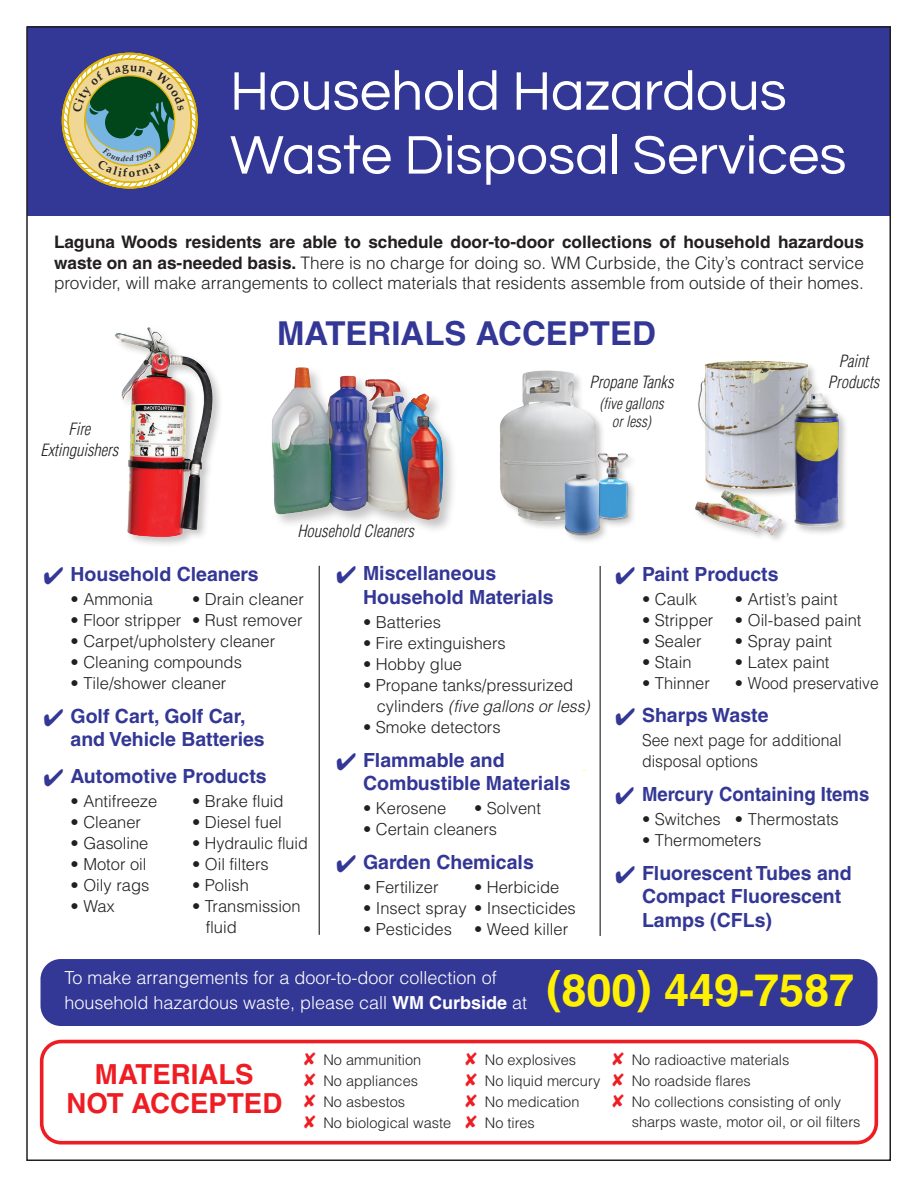
<style>
.page{position:relative;width:918px;height:1188px;background:#fff}
.page>*{position:absolute;margin:0;border:0;box-sizing:border-box;transform-origin:0 0}
.t1{font:56.4px/63.9px "Questrial";color:#fff}
.t2{font:700 45px "Helvetica LT Pro";color:#fff101}
.t3{font:700 33px "Helvetica LT Pro";color:#333795}
.t4{font:700 27.6px/29.1px "Helvetica LT Pro";color:#ee1d23;text-align:center}
.t5{font:700 19.5px/23.4px "Helvetica LT Pro";color:#333795}
.t6{font:700 19.5px "Helvetica LT Pro";color:#333795;scale:.95 1}
.t7{font:300 18px/25.5px "Helvetica LT Pro";color:#fff}
.t8{font:300 17.25px/20.7px "Helvetica LT Pro";color:#231f20;text-align:justify}
.t9{font:300 16.5px/21px "Helvetica LT Pro";color:#231f20}
.t10{font:italic 300 condensed 16.5px/21px "Helvetica LT Pro";color:#231f20;text-align:center}
.t11{font:300 16.5px/21px "Helvetica LT Pro";color:#231f20;scale:.96 1}
.t12{font:italic 300 condensed 15px/18px "Helvetica LT Pro";color:#231f20;text-align:center}
.t13{font:300 14.55px/21.1px "Helvetica LT Pro";color:#231f20}
.s1{font-weight:700}
.s2{font-style:italic}
.s3{color:#ee1d23}
</style>
<div class="page">
<div style="left:40px;top:1040px;width:838px;height:105px;border:4px solid #ee1d23;border-radius:20px"></div>
<div style="left:40px;top:959px;width:838px;height:67px;background:#333795;border-radius:20px"></div>
<hr style="left:319px;top:566px;width:1px;height:369px;background:#231f20">
<hr style="left:600px;top:566px;width:1px;height:370px;background:#231f20">
<img style="left:115px;top:327px;width:105px;height:217px">
<img style="left:272px;top:367px;width:181px;height:163px">
<img style="left:499px;top:370px;width:135px;height:172px">
<img style="left:695px;top:361px;width:150px;height:179px">
<div style="left:27px;top:26px;width:864px;height:190px;background:#333795"></div>
<svg style="left:62px;top:53px;width:136px;height:136px"></svg>
<h1 class="t1" style="left:230px;top:61px;width:618px">Household Hazardous<br>Waste Disposal Services</h1>
<p class="t8" style="left:54px;top:231px;width:812px"><span class="s1">Laguna Woods residents are able to schedule door-to-door collections of household hazardous waste on an as-needed basis.</span> There is no charge for doing so. WM Curbside, the City’s contract service provider, will make arrangements to collect materials that residents assemble from outside of their homes.</p>
<p class="t10" style="left:40px;top:418px;width:79px">Fire<br>Extinguishers</p>
<h3 class="t3" style="left:277px;top:313px;width:380px">MATERIALS ACCEPTED</h3>
<p class="t10" style="left:297px;top:520px;width:118px">Household Cleaners</p>
<p class="t10" style="left:589px;top:372px;width:85px">Propane Tanks</p>
<p class="t12" style="left:599px;top:395px;width:66px">(five gallons or less)</p>
<p class="t10" style="left:828px;top:351px;width:53px">Paint<br>Products</p>
<p class="t5" style="left:44px;top:562px;width:217px">✔ Household Cleaners</p>
<p class="t9" style="left:70px;top:588px;width:84px">• Ammonia</p>
<p class="t9" style="left:192px;top:588px;width:113px">• Drain cleaner</p>
<p class="t9" style="left:70px;top:609px;width:234px">• Floor stripper • Rust remover</p>
<p class="t9" style="left:70px;top:630px;width:206px">• Carpet/upholstery cleaner</p>
<p class="t9" style="left:70px;top:651px;width:173px">• Cleaning compounds</p>
<p class="t9" style="left:70px;top:673px;width:157px">• Tile/shower cleaner</p>
<p class="t5" style="left:70px;top:704px;width:196px;text-indent:-27px">✔ Golf Cart, Golf Car, and Vehicle Batteries</p>
<p class="t5" style="left:44px;top:764px;width:225px">✔ Automotive Products</p>
<p class="t9" style="left:71px;top:790px;width:88px">• Antifreeze</p>
<p class="t9" style="left:192px;top:790px;width:93px">• Brake fluid</p>
<p class="t9" style="left:71px;top:811px;width:72px">• Cleaner</p>
<p class="t9" style="left:192px;top:811px;width:91px">• Diesel fuel</p>
<p class="t9" style="left:71px;top:832px;width:79px">• Gasoline</p>
<p class="t9" style="left:192px;top:832px;width:117px">• Hydraulic fluid</p>
<p class="t9" style="left:71px;top:853px;width:78px">• Motor oil</p>
<p class="t9" style="left:192px;top:853px;width:78px">• Oil filters</p>
<p class="t9" style="left:71px;top:874px;width:80px">• Oily rags</p>
<p class="t9" style="left:192px;top:874px;width:58px">• Polish</p>
<p class="t9" style="left:71px;top:895px;width:46px">• Wax</p>
<p class="t9" style="left:206px;top:895px;width:96px;text-indent:-14px">• Transmission fluid</p>
<p class="t5" style="left:363px;top:562px;width:192px;text-indent:-27px">✔ Miscellaneous<br>Household Materials</p>
<p class="t9" style="left:363px;top:611px;width:79px">• Batteries</p>
<p class="t9" style="left:363px;top:632px;width:144px">• Fire extinguishers</p>
<p class="t9" style="left:363px;top:653px;width:101px">• Hobby glue</p>
<p class="t9" style="left:377px;top:674px;width:215px;text-indent:-14px">• Propane tanks/pressurized cylinders <span class="s2">(five gallons or less)</span></p>
<p class="t9" style="left:363px;top:716px;width:139px">• Smoke detectors</p>
<p class="t5" style="left:363px;top:748px;width:209px;text-indent:-27px">✔ Flammable and<br>Combustible Materials</p>
<p class="t9" style="left:363px;top:797px;width:85px">• Kerosene</p>
<p class="t9" style="left:474px;top:797px;width:68px">• Solvent</p>
<p class="t9" style="left:363px;top:819px;width:136px">• Certain cleaners</p>
<p class="t5" style="left:336px;top:850px;width:199px">✔ Garden Chemicals</p>
<p class="t9" style="left:363px;top:876px;width:77px">• Fertilizer</p>
<p class="t9" style="left:474px;top:876px;width:87px">• Herbicide</p>
<p class="t9" style="left:363px;top:897px;width:214px">• Insect spray • Insecticides</p>
<p class="t9" style="left:363px;top:918px;width:90px">• Pesticides</p>
<p class="t9" style="left:474px;top:918px;width:96px">• Weed killer</p>
<p class="t5" style="left:615px;top:562px;width:165px">✔ Paint Products</p>
<p class="t9" style="left:642px;top:588px;width:57px">• Caulk</p>
<p class="t9" style="left:735px;top:588px;width:104px">• Artist’s paint</p>
<p class="t9" style="left:642px;top:609px;width:73px">• Stripper</p>
<p class="t9" style="left:735px;top:609px;width:128px">• Oil-based paint</p>
<p class="t9" style="left:642px;top:630px;width:61px">• Sealer</p>
<p class="t9" style="left:735px;top:630px;width:99px">• Spray paint</p>
<p class="t9" style="left:642px;top:651px;width:51px">• Stain</p>
<p class="t9" style="left:735px;top:651px;width:96px">• Latex paint</p>
<p class="t9" style="left:642px;top:672px;width:69px">• Thinner</p>
<p class="t9" style="left:735px;top:672px;width:145px">• Wood preservative</p>
<p class="t5" style="left:615px;top:704px;width:155px">✔ Sharps Waste</p>
<p class="t11" style="left:642px;top:730px;width:210px">See next page for additional disposal options</p>
<p class="t6" style="left:615px;top:782px;width:269px">✔ Mercury Containing Items</p>
<p class="t9" style="left:642px;top:809px;width:198px">• Switches • Thermostats</p>
<p class="t9" style="left:642px;top:830px;width:121px">• Thermometers</p>
<p class="t5" style="left:642px;top:861px;width:211px;text-indent:-27px">✔ Fluorescent Tubes and<br>Compact Fluorescent<br>Lamps (CFLs)</p>
<p class="t7" style="left:64px;top:965px;width:464px">To make arrangements for a door-to-door collection of household hazardous waste, please call <span class="s1">WM Curbside</span> at</p>
<h2 class="t2" style="left:546px;top:962px;width:309px">(800) 449-7587</h2>
<h3 class="t4" style="left:66px;top:1060px;width:217px">MATERIALS<br>NOT ACCEPTED</h3>
<p class="t13" style="left:465px;top:1049px;width:137px"><span class="s3">✘</span> No explosives<br><span class="s3">✘</span> No liquid mercury <span class="s3">✘</span> No medication<br><span class="s3">✘</span> No tires</p>
<p class="t13" style="left:612px;top:1049px;width:179px"><span class="s3">✘</span> No radioactive materials</p>
<p class="t13" style="left:304px;top:1049px;width:149px"><span class="s3">✘</span> No ammunition<br><span class="s3">✘</span> No appliances<br><span class="s3">✘</span> No asbestos<br><span class="s3">✘</span> No biological waste</p>
<p class="t13" style="left:612px;top:1070px;width:140px"><span class="s3">✘</span> No roadside flares</p>
<p class="t13" style="left:612px;top:1091px;width:231px"><span class="s3">✘</span> No collections consisting of only</p>
<p class="t13" style="left:632px;top:1111px;width:230px">sharps waste, motor oil, or oil filters</p>
</div>
